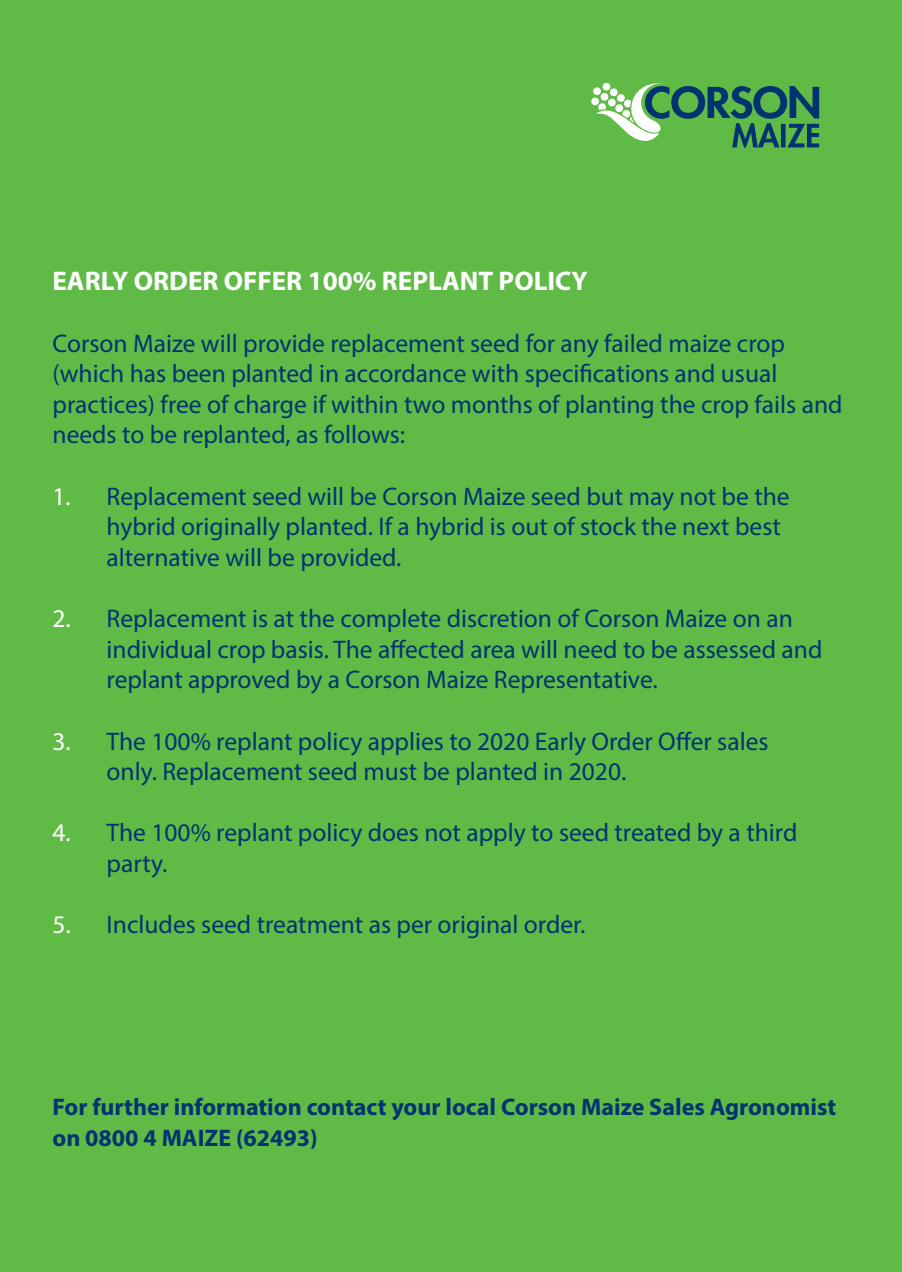
<style>
.page{position:relative;width:902px;height:1272px;background:#fff}
.page>*{position:absolute;margin:0;border:0;box-sizing:border-box;transform-origin:0 0}
.t1{font:700 27px "Myriad Pro";color:#fff}
.t2{font:25.5px/30.6px "Myriad Pro";color:#013371}
.t3{font:700 24px/30.6px "Myriad Pro";color:#013371}
.s1{color:#fff}
</style>
<div class="page">
<div style="left:0;top:0;width:901px;height:1271px;background:#60bb46"></div>
<svg style="left:590px;top:82px;width:229px;height:66px;background:#589e64"></svg>
<p class="t1" style="left:53px;top:263px;width:536px">EARLY ORDER OFFER 100% REPLANT POLICY</p>
<p class="t2" style="left:53px;top:327px;width:733px">Corson Maize will provide replacement seed for any failed maize crop (which has been planted in accordance with specifications and usual</p>
<p class="t2" style="left:53px;top:388px;width:791px">practices) free of charge if within two months of planting the crop fails and needs to be replanted, as follows:</p>
<p class="t2" style="left:53px;top:480px;width:738px"><span class="s1">1.</span> Replacement seed will be Corson Maize seed but may not be the</p>
<p class="t2" style="left:107px;top:511px;width:675px">hybrid originally planted. If a hybrid is out of stock the next best</p>
<p class="t2" style="left:107px;top:541px;width:296px">alternative will be provided.</p>
<p class="t2" style="left:53px;top:602px;width:741px"><span class="s1">2.</span> Replacement is at the complete discretion of Corson Maize on an</p>
<p class="t2" style="left:107px;top:633px;width:717px">individual crop basis. The affected area will need to be assessed and</p>
<p class="t2" style="left:107px;top:664px;width:552px">replant approved by a Corson Maize Representative.</p>
<p class="t2" style="left:53px;top:725px;width:717px"><span class="s1">3.</span> The 100% replant policy applies to 2020 Early Order Offer sales</p>
<p class="t2" style="left:107px;top:755px;width:521px">only. Replacement seed must be planted in 2020.</p>
<p class="t2" style="left:53px;top:817px;width:746px"><span class="s1">4.</span> The 100% replant policy does not apply to seed treated by a third</p>
<p class="t2" style="left:107px;top:847px;width:62px">party.</p>
<p class="t2" style="left:53px;top:908px;width:534px"><span class="s1">5.</span> Includes seed treatment as per original order.</p>
<p class="t3" style="left:53px;top:1090px;width:785px">For further information contact your local Corson Maize Sales Agronomist on 0800 4 MAIZE (62493)</p>
</div>
